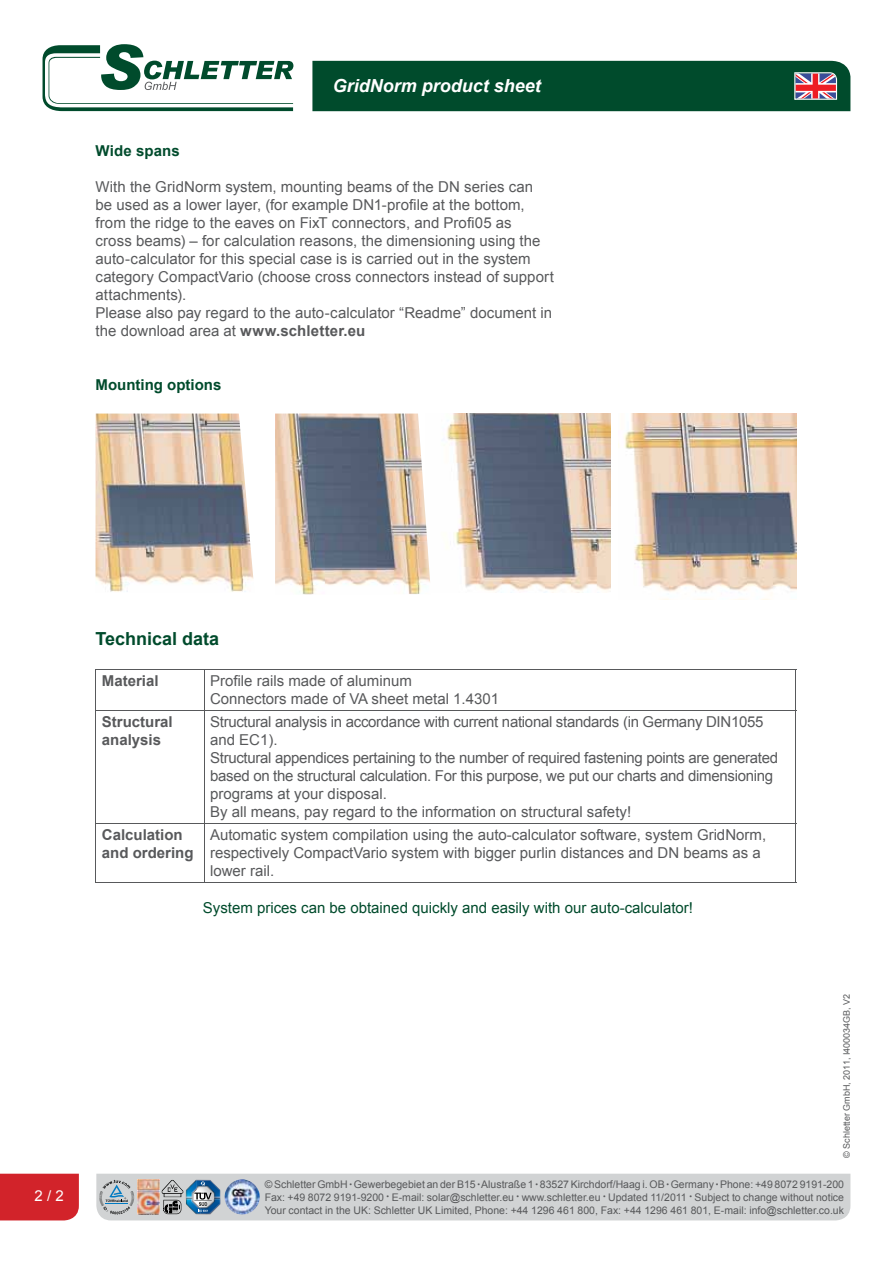
<style>
.page{position:relative;width:893px;height:1263px;background:#fff}
.page>*{position:absolute;margin:0;border:0;box-sizing:border-box;transform-origin:0 0}
.t1{font:italic 700 18px "Arial";color:#fff}
.t2{font:700 18px "Arial";color:#004b2c}
.t3{font:15px/18px "Arial";color:#58595b}
.t4{font:15px/18px "Arial";letter-spacing:-.02em;color:#58595b}
.t5{font:15px "Arial";color:#004b2c}
.t6{font:700 15px/18px "Arial";color:#58595b}
.t7{font:700 15px "Arial";color:#004b2c}
.t8{font:15px "Arial";color:#fff}
.t9{font:10.5px/12.6px "Arial";color:#58595b;text-align:justify}
.t10{font:9px "Arial";color:#58595b}
.s1{font-weight:700}
.s2{font-style:italic;font-size:7.5px}
</style>
<div class="page">
<div style="left:312px;top:61px;width:538px;height:50px;background:#004b2c"></div>
<svg style="left:43px;top:44px;width:250px;height:67px"></svg>
<div style="left:0;top:1174px;width:79px;height:46px;background:#d2232a"></div>
<svg style="left:96px;top:1174px;width:754px;height:46px;background:#cbcdce"></svg>
<img style="left:225px;top:1179px;width:35px;height:35px">
<hr style="left:96px;top:669px;width:108px;height:1px;background:#58595b">
<hr style="left:96px;top:670px;width:1px;height:40px;background:#58595b">
<hr style="left:204px;top:669px;width:592px;height:1px;background:#58595b">
<hr style="left:204px;top:670px;width:1px;height:40px;background:#58595b">
<hr style="left:796px;top:670px;width:1px;height:40px;background:#58595b">
<hr style="left:96px;top:710px;width:108px;height:1px;background:#58595b">
<hr style="left:96px;top:711px;width:1px;height:112px;background:#58595b">
<hr style="left:204px;top:710px;width:592px;height:1px;background:#58595b">
<hr style="left:204px;top:711px;width:1px;height:112px;background:#58595b">
<hr style="left:796px;top:711px;width:1px;height:112px;background:#58595b">
<hr style="left:96px;top:823px;width:108px;height:1px;background:#58595b">
<hr style="left:96px;top:823px;width:1px;height:59px;background:#58595b">
<hr style="left:204px;top:823px;width:592px;height:1px;background:#58595b">
<hr style="left:204px;top:823px;width:1px;height:59px;background:#58595b">
<hr style="left:796px;top:823px;width:1px;height:59px;background:#58595b">
<hr style="left:96px;top:882px;width:108px;height:1px;background:#58595b">
<hr style="left:204px;top:882px;width:592px;height:1px;background:#58595b">
<img style="left:96px;top:414px;width:158px;height:178px">
<img style="left:446px;top:414px;width:164px;height:178px">
<img style="left:275px;top:414px;width:155px;height:181px">
<img style="left:624px;top:414px;width:173px;height:178px">
<p class="t1" style="left:333px;top:73px;width:210px">GridNorm product sheet</p>
<p class="t7" style="left:96px;top:140px;width:86px">Wide spans</p>
<p class="t3" style="left:96px;top:177px;width:460px">With the GridNorm system, mounting beams of the DN series can<br>be used as a lower layer, (for example DN1-profile at the bottom, from the ridge to the eaves on FixT connectors, and Profi05 as<br>cross beams) – for calculation reasons, the dimensioning using the auto-calculator for this special case is is carried out in the system category CompactVario (choose cross connectors instead of support attachments).<br>Please also pay regard to the auto-calculator “Readme” document in the download area at <span class="s1">www.schletter.eu</span></p>
<p class="t7" style="left:96px;top:375px;width:127px">Mounting options</p>
<p class="t2" style="left:96px;top:627px;width:125px">Technical data</p>
<p class="t6" style="left:102px;top:672px;width:58px">Material</p>
<p class="t3" style="left:210px;top:672px;width:291px">Profile rails made of aluminum<br>Connectors made of VA sheet metal 1.4301</p>
<p class="t6" style="left:102px;top:713px;width:72px">Structural analysis</p>
<p class="t4" style="left:210px;top:713px;width:570px">Structural analysis in accordance with current national standards (in Germany DIN1055 and EC1).<br>Structural appendices pertaining to the number of required fastening points are generated based on the structural calculation. For this purpose, we put our charts and dimensioning programs at your disposal.<br>By all means, pay regard to the information on structural safety!</p>
<p class="t6" style="left:102px;top:826px;width:93px">Calculation and ordering</p>
<p class="t3" style="left:210px;top:826px;width:558px">Automatic system compilation using the auto-calculator software, system GridNorm, respectively CompactVario system with bigger purlin distances and DN beams as a lower rail.</p>
<p class="t5" style="left:203px;top:897px;width:492px">System prices can be obtained quickly and easily with our auto-calculator!</p>
<p class="t10" style="left:841px;top:1158px;width:166px;rotate:-90deg">© Schletter GmbH, 2011, I400034GB, V2</p>
<p class="t8" style="left:35px;top:1186px;width:31px">2 / 2</p>
<p class="t9" style="left:265px;top:1178px;width:581px">© Schletter GmbH <span class="s2">•</span> Gewerbegebiet an der B15 <span class="s2">•</span> Alustraße 1 <span class="s2">•</span> 83527 Kirchdorf/Haag i. OB <span class="s2">•</span> Germany <span class="s2">•</span> Phone: +49 8072 9191-200<br>Fax: +49 8072 9191-9200 <span class="s2">•</span> E-mail: solar@schletter.eu <span class="s2">•</span> www.schletter.eu <span class="s2">•</span> Updated 11/2011 <span class="s2">•</span> Subject to change without notice Your contact in the UK: Schletter UK Limited, Phone: +44 1296 461 800, Fax: +44 1296 461 801, E-mail: info@schletter.co.uk</p>
</div>
